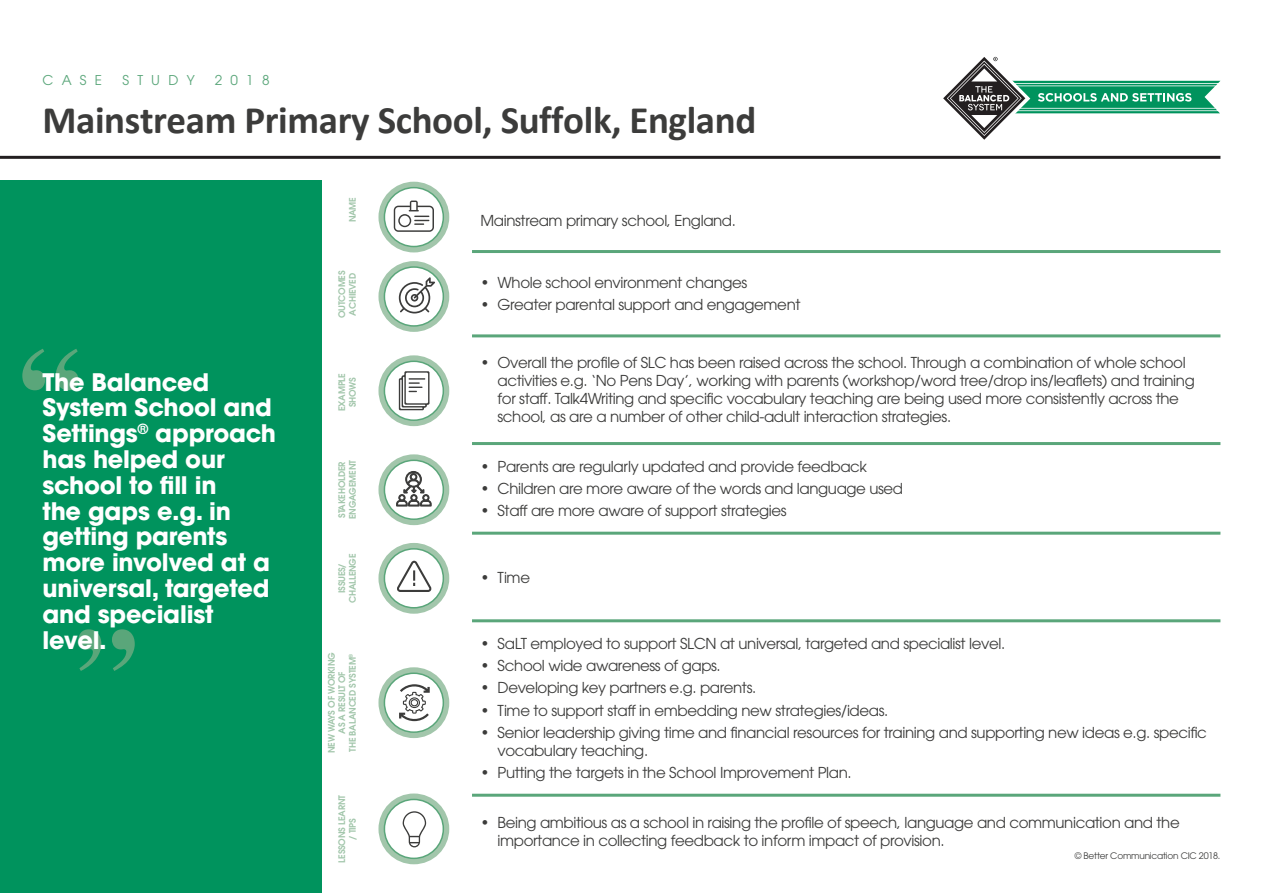
<style>
.page{position:relative;width:1263px;height:893px;background:#fff}
.page>*{position:absolute;margin:0;border:0;box-sizing:border-box;transform-origin:0 0}
.t1{font:700 39px "Calibri";letter-spacing:-.01em;color:#3c3c3b}
.t2{font:700 24px/25.8px "ITC Avant Garde Pro";letter-spacing:-.01em;color:#fff}
.t3{font:15px/18px "ITC Avant Garde Pro";letter-spacing:-.025em;color:#3c3c3b}
.t4{font:13.5px "ITC Avant Garde Pro";letter-spacing:.61em;color:#5aa67a}
.t5{font:600 9px/10.5px "ITC Avant Garde Pro";letter-spacing:-.025em;color:#a2c6ab;text-align:center}
.t6{font:9px "ITC Avant Garde Pro";letter-spacing:-.025em;color:#3c3c3b}
</style>
<div class="page">
<div style="left:0;top:180px;width:321px;height:713px;background:#00935d"></div>
<svg style="left:22px;top:349px;width:57px;height:41px"></svg>
<svg style="left:79px;top:629px;width:56px;height:42px"></svg>
<hr style="left:0;top:156px;width:1220px;height:3px;background:#231f20">
<hr style="left:472px;top:250px;width:748px;height:3px;background:#5aa67a">
<hr style="left:472px;top:334px;width:748px;height:3px;background:#5aa67a">
<hr style="left:472px;top:442px;width:748px;height:3px;background:#5aa67a">
<hr style="left:472px;top:532px;width:748px;height:3px;background:#5aa67a">
<hr style="left:472px;top:619px;width:748px;height:3px;background:#5aa67a">
<hr style="left:472px;top:794px;width:748px;height:3px;background:#5aa67a">
<svg style="left:378px;top:182px;width:71px;height:70px"></svg>
<div style="left:384px;top:188px;width:59px;height:59px;background:#fff;border-radius:50%"></div>
<div style="left:384px;top:187px;width:60px;height:60px;border:2px solid #5aa67a;border-radius:50%"></div>
<svg style="left:394px;top:201px;width:40px;height:31px"></svg>
<svg style="left:378px;top:261px;width:71px;height:71px"></svg>
<div style="left:384px;top:267px;width:59px;height:59px;background:#fff;border-radius:50%"></div>
<div style="left:384px;top:266px;width:60px;height:61px;border:2px solid #5aa67a;border-radius:50%"></div>
<svg style="left:399px;top:277px;width:36px;height:36px"></svg>
<svg style="left:378px;top:355px;width:71px;height:71px"></svg>
<div style="left:384px;top:361px;width:59px;height:59px;background:#fff;border-radius:50%"></div>
<div style="left:384px;top:361px;width:60px;height:60px;border:2px solid #5aa67a;border-radius:50%"></div>
<svg style="left:399px;top:371px;width:30px;height:39px"></svg>
<svg style="left:378px;top:454px;width:71px;height:71px"></svg>
<div style="left:384px;top:460px;width:59px;height:59px;background:#fff;border-radius:50%"></div>
<div style="left:384px;top:460px;width:60px;height:60px;border:2px solid #5aa67a;border-radius:50%"></div>
<svg style="left:396px;top:471px;width:35px;height:35px"></svg>
<svg style="left:378px;top:543px;width:71px;height:71px"></svg>
<div style="left:384px;top:549px;width:59px;height:59px;background:#fff;border-radius:50%"></div>
<div style="left:384px;top:548px;width:60px;height:60px;border:2px solid #5aa67a;border-radius:50%"></div>
<svg style="left:397px;top:561px;width:34px;height:31px"></svg>
<svg style="left:378px;top:667px;width:71px;height:71px"></svg>
<div style="left:384px;top:673px;width:59px;height:59px;background:#fff;border-radius:50%"></div>
<div style="left:384px;top:672px;width:60px;height:61px;border:2px solid #5aa67a;border-radius:50%"></div>
<svg style="left:399px;top:684px;width:31px;height:37px"></svg>
<svg style="left:378px;top:793px;width:71px;height:71px"></svg>
<div style="left:384px;top:799px;width:59px;height:59px;background:#fff;border-radius:50%"></div>
<div style="left:384px;top:799px;width:60px;height:60px;border:2px solid #5aa67a;border-radius:50%"></div>
<svg style="left:403px;top:811px;width:23px;height:36px"></svg>
<svg style="left:943px;top:56px;width:277px;height:84px"></svg>
<p class="t4" style="left:43px;top:71px;width:61px">CASE</p>
<p class="t4" style="left:122px;top:71px;width:74px">STUDY</p>
<p class="t4" style="left:215px;top:71px;width:56px">2018</p>
<h1 class="t1" style="left:43px;top:95px;width:715px">Mainstream Primary School, Suffolk, England</h1>
<h2 class="t2" style="left:43px;top:369px;width:235px">The Balanced<br>System School and<br>Settings<sup>®</sup> approach has helped our school to fill in<br>the gaps e.g. in getting parents more involved at a universal, targeted and specialist level.</h2>
<p class="t5" style="left:347px;top:222px;width:27px;rotate:-90deg">NAME</p>
<p class="t5" style="left:337px;top:318px;width:49px;text-align:left;rotate:-90deg">OUTCOMES<br>ACHIEVED</p>
<p class="t5" style="left:337px;top:411px;width:39px;rotate:-90deg">EXAMPLE<br>SHOWS</p>
<p class="t5" style="left:337px;top:519px;width:60px;text-align:left;rotate:-90deg">STAKEHOLDER<br>ENGAGEMENT</p>
<p class="t5" style="left:337px;top:603px;width:51px;rotate:-90deg">ISSUES/<br>CHALLENGE</p>
<p class="t5" style="left:326px;top:753px;width:102px;rotate:-90deg">NEW WAYS OF WORKING<br>AS A RESULT OF<br>THE BALANCED SYSTEM<sup>®</sup></p>
<p class="t5" style="left:337px;top:863px;width:69px;rotate:-90deg">LESSONS LEARNT / TIPS</p>
<p class="t3" style="left:480px;top:211px;width:257px">Mainstream primary school, England.</p>
<p class="t3" style="left:480px;top:273px;width:268px">• Whole school environment changes</p>
<p class="t3" style="left:480px;top:296px;width:321px">• Greater parental support and engagement</p>
<p class="t3" style="left:497px;top:354px;width:699px;text-indent:-17px">• Overall the profile of SLC has been raised across the school. Through a combination of whole school activities e.g. ‘No Pens Day’, working with parents (workshop/word tree/drop ins/leaflets) and training for staff. Talk4Writing and specific vocabulary teaching are being used more consistently across the school, as are a number of other child-adult interaction strategies.</p>
<p class="t3" style="left:480px;top:457px;width:388px">• Parents are regularly updated and provide feedback</p>
<p class="t3" style="left:480px;top:479px;width:424px">• Children are more aware of the words and language used</p>
<p class="t3" style="left:480px;top:501px;width:308px">• Staff are more aware of support strategies</p>
<p class="t3" style="left:480px;top:568px;width:51px">• Time</p>
<p class="t3" style="left:480px;top:634px;width:526px">• SaLT employed to support SLCN at universal, targeted and specialist level.</p>
<p class="t3" style="left:480px;top:656px;width:242px">• School wide awareness of gaps.</p>
<p class="t3" style="left:480px;top:679px;width:277px">• Developing key partners e.g. parents.</p>
<p class="t3" style="left:480px;top:701px;width:409px">• Time to support staff in embedding new strategies/ideas.</p>
<p class="t3" style="left:497px;top:723px;width:711px;text-indent:-17px">• Senior leadership giving time and financial resources for training and supporting new ideas e.g. specific vocabulary teaching.</p>
<p class="t3" style="left:480px;top:763px;width:373px">• Putting the targets in the School Improvement Plan.</p>
<p class="t3" style="left:497px;top:813px;width:684px;text-indent:-17px">• Being ambitious as a school in raising the profile of speech, language and communication and the importance in collecting feedback to inform impact of provision.</p>
<p class="t6" style="left:1075px;top:850px;width:147px">© Better Communication CIC 2018.</p>
</div>
